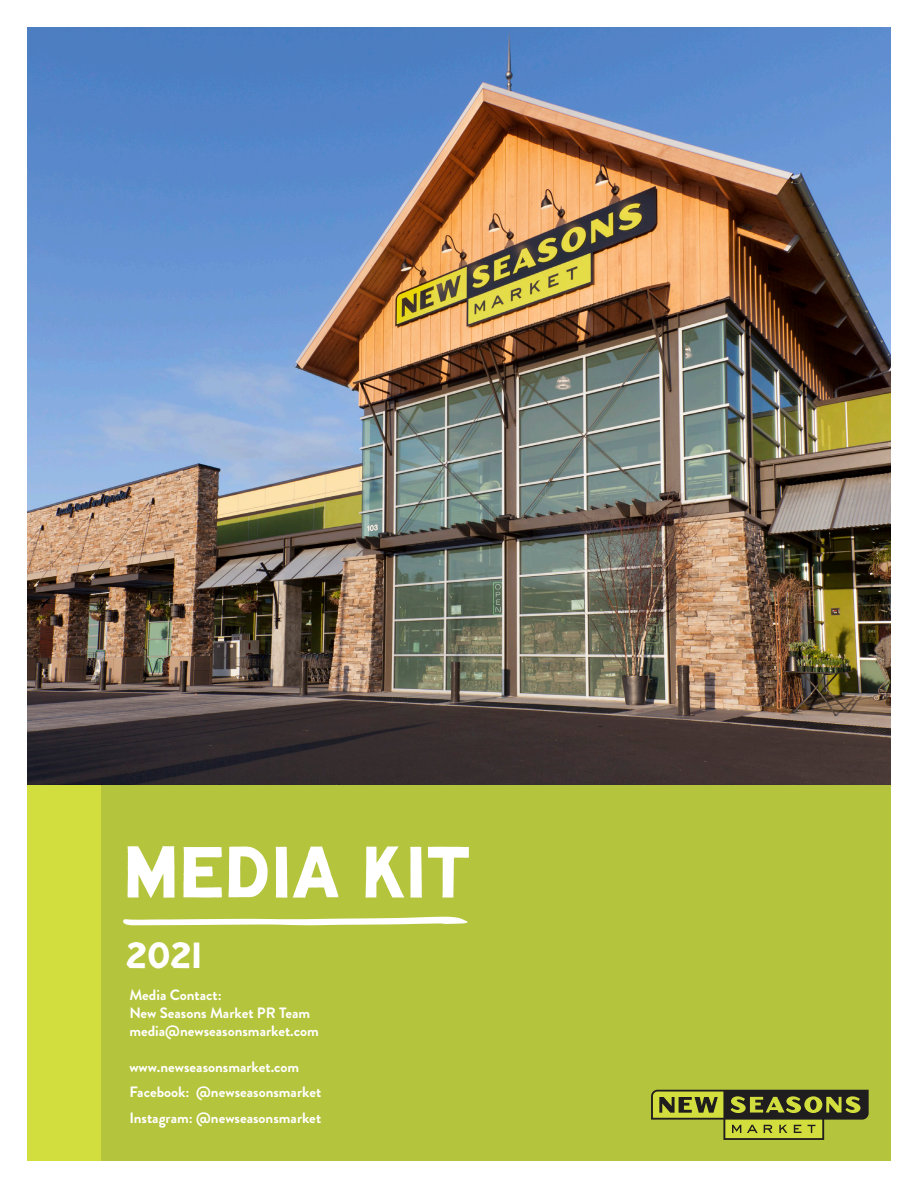
<style>
.page{position:relative;width:918px;height:1188px;background:#fff}
.page>*{position:absolute;margin:0;border:0;box-sizing:border-box;transform-origin:0 0}
.t1{font:72.6px "NSM Market";color:#fff}
.t2{font:36px "NSM Market";color:#fff}
.t3{font:700 15px "Brandon Grotesque";color:#fff}
</style>
<div class="page">
<div style="left:27px;top:780px;width:864px;height:381px;background:#b4c43c"></div>
<svg style="left:651px;top:1090px;width:218px;height:50px"></svg>
<div style="left:27px;top:784px;width:73px;height:377px;background:#d2de3e"></div>
<svg style="left:123px;top:917px;width:345px;height:8px"></svg>
<img style="left:27px;top:27px;width:864px;height:757px">
<p class="t1" style="left:123px;top:831px;width:349px">MEDIA KIT</p>
<p class="t2" style="left:125px;top:935px;width:77px">2021</p>
<p class="t3" style="left:129px;top:984px;width:94px">Media Contact:</p>
<p class="t3" style="left:129px;top:1002px;width:182px">New Seasons Market PR Team</p>
<p class="t3" style="left:129px;top:1020px;width:191px">media@newseasonsmarket.com</p>
<p class="t3" style="left:129px;top:1056px;width:171px">www.newseasonsmarket.com</p>
<p class="t3" style="left:129px;top:1082px;width:193px">Facebook: @newseasonsmarket</p>
<p class="t3" style="left:129px;top:1107px;width:193px">Instagram: @newseasonsmarket</p>
</div>
